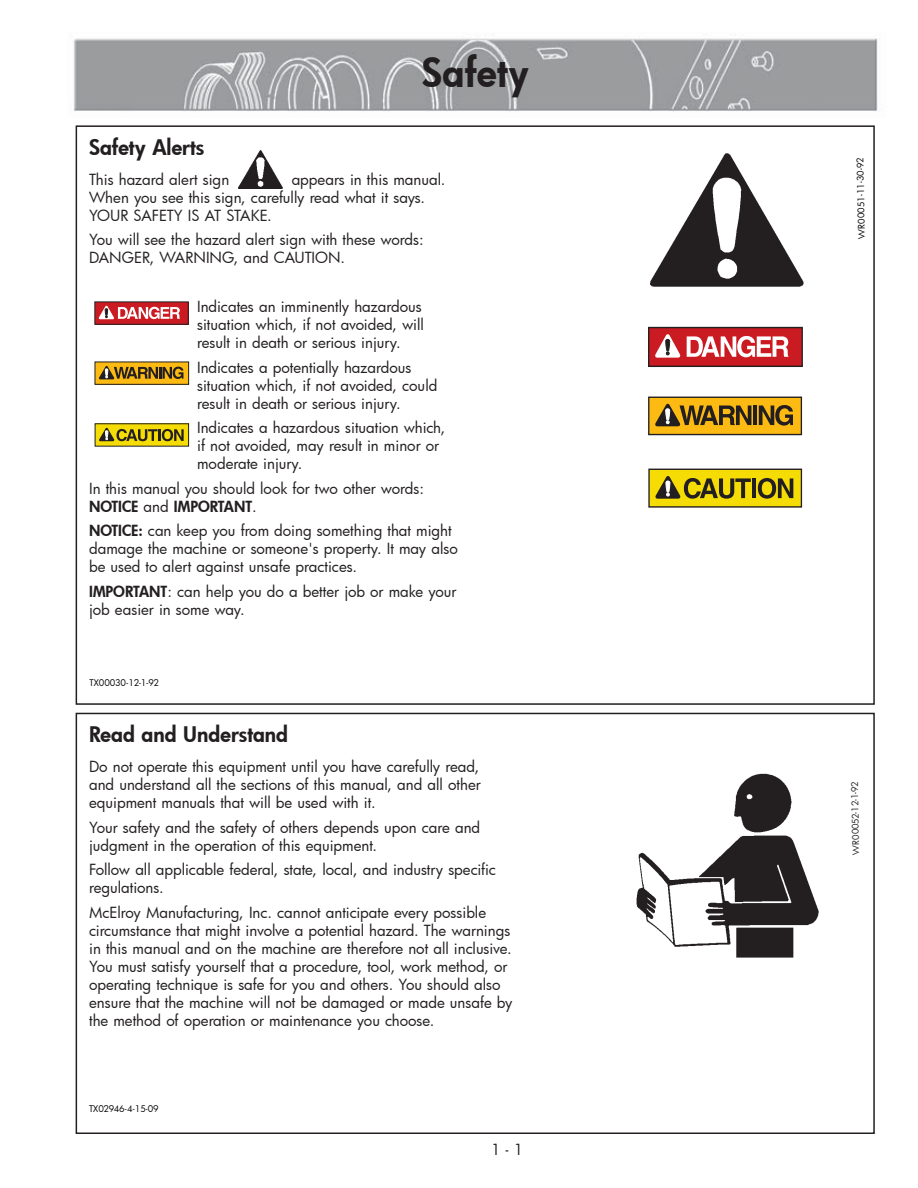
<style>
.page{position:relative;width:918px;height:1188px;background:#fff}
.page>*{position:absolute;margin:0;border:0;box-sizing:border-box;transform-origin:0 0}
.t1{font:800 39px "Futura";letter-spacing:.01em;color:#231f20}
.t2{font:800 21px "Futura";color:#231f20}
.t3{font:15px/18px "Futura";color:#231f20}
.t4{font:9px "Futura";letter-spacing:-.005em;color:#010202}
.t5{font:9px "Futura";color:#231f20}
.s1{font-weight:800}
</style>
<div class="page">
<img style="left:73px;top:35px;width:805px;height:77px">
<img style="left:650px;top:154px;width:153px;height:132px">
<div style="left:649px;top:328px;width:153px;height:38px;background:#cb1b22"></div>
<div style="left:648px;top:327px;width:155px;height:40px;border:1px solid #231f20"></div>
<svg style="left:652px;top:328px;width:137px;height:30px"></svg>
<svg style="left:648px;top:396px;width:155px;height:40px"></svg>
<div style="left:649px;top:397px;width:152px;height:38px;background:#fdba12"></div>
<div style="left:648px;top:397px;width:154px;height:38px;border:1px solid #231f20"></div>
<svg style="left:652px;top:398px;width:99px;height:29px"></svg>
<hr style="left:753px;top:406px;width:4px;height:19px;background:#231f20">
<svg style="left:759px;top:405px;width:34px;height:21px"></svg>
<div style="left:645px;top:467px;width:163px;height:44px;background:linear-gradient(to right,#fff,#fff)"></div>
<div style="left:649px;top:469px;width:152px;height:38px;background:#f6dc05"></div>
<div style="left:648px;top:469px;width:154px;height:39px;border:1px solid #231f20"></div>
<svg style="left:652px;top:470px;width:99px;height:29px"></svg>
<hr style="left:752px;top:478px;width:4px;height:20px;background:#231f20">
<svg style="left:758px;top:478px;width:35px;height:21px"></svg>
<img style="left:239px;top:151px;width:43px;height:37px">
<div style="left:95px;top:302px;width:93px;height:22px;background:#cb1b22"></div>
<div style="left:94px;top:301px;width:95px;height:24px;border:1px solid #231f20"></div>
<svg style="left:97px;top:302px;width:83px;height:18px"></svg>
<div style="left:95px;top:362px;width:94px;height:22px;background:#fdba12"></div>
<div style="left:95px;top:362px;width:94px;height:23px;border:1px solid #231f20"></div>
<svg style="left:97px;top:362px;width:86px;height:18px"></svg>
<div style="left:95px;top:424px;width:94px;height:22px;background:#f6dc05"></div>
<div style="left:95px;top:423px;width:94px;height:24px;border:1px solid #231f20"></div>
<svg style="left:97px;top:424px;width:87px;height:18px"></svg>
<div style="left:76px;top:713px;width:799px;height:421px;border:2px solid #231f20"></div>
<img style="left:636px;top:773px;width:183px;height:185px">
<h1 class="t1" style="left:422px;top:47px;width:109px">Safety</h1>
<h2 class="t2" style="left:89px;top:133px;width:117px">Safety Alerts</h2>
<p class="t3" style="left:89px;top:170px;width:142px">This hazard alert sign</p>
<p class="t3" style="left:89px;top:170px;width:358px;text-indent:203px">appears in this manual.<br>When you see this sign, carefully read what it says.<br>YOUR SAFETY IS AT STAKE.</p>
<p class="t3" style="left:89px;top:230px;width:336px">You will see the hazard alert sign with these words:<br>DANGER, WARNING, and CAUTION.</p>
<p class="t3" style="left:197px;top:297px;width:228px">Indicates an imminently hazardous situation which, if not avoided, will result in death or serious injury.</p>
<p class="t3" style="left:197px;top:358px;width:242px">Indicates a potentially hazardous situation which, if not avoided, could result in death or serious injury.</p>
<p class="t3" style="left:197px;top:418px;width:250px">Indicates a hazardous situation which, if not avoided, may result in minor or moderate injury.</p>
<p class="t3" style="left:89px;top:479px;width:337px">In this manual you should look for two other words:<br><span class="s1">NOTICE</span> and <span class="s1">IMPORTANT</span>.</p>
<p class="t3" style="left:89px;top:521px;width:370px"><span class="s1">NOTICE:</span> can keep you from doing something that might damage the machine or someone's property. It may also be used to alert against unsafe practices.</p>
<p class="t3" style="left:89px;top:582px;width:369px"><span class="s1">IMPORTANT</span>: can help you do a better job or make your job easier in some way.</p>
<p class="t4" style="left:90px;top:677px;width:71px">TX00030-12-1-92</p>
<h2 class="t2" style="left:89px;top:720px;width:201px">Read and Understand</h2>
<p class="t3" style="left:89px;top:757px;width:393px;text-align:justify">Do not operate this equipment until you have carefully read, and understand all the sections of this manual, and all other equipment manuals that will be used with it.</p>
<p class="t3" style="left:89px;top:818px;width:393px">Your safety and the safety of others depends upon care and judgment in the operation of this equipment.</p>
<p class="t3" style="left:89px;top:860px;width:408px">Follow all applicable federal, state, local, and industry specific regulations.</p>
<p class="t3" style="left:89px;top:903px;width:425px">McElroy Manufacturing, Inc. cannot anticipate every possible circumstance that might involve a potential hazard. The warnings in this manual and on the machine are therefore not all inclusive.<br>You must satisfy yourself that a procedure, tool, work method, or operating technique is safe for you and others. You should also ensure that the machine will not be damaged or made unsafe by the method of operation or maintenance you choose.</p>
<p class="t4" style="left:89px;top:1102px;width:71px">TX02946-4-15-09</p>
<p class="t3" style="left:491px;top:1141px;width:33px">1 - 1</p>
<p class="t4" style="left:856px;top:239px;width:83px;rotate:-91deg">WR00051-11-30-92</p>
<p class="t5" style="left:850px;top:855px;width:75px;rotate:-91deg">WR00052-12-1-92</p>
</div>
